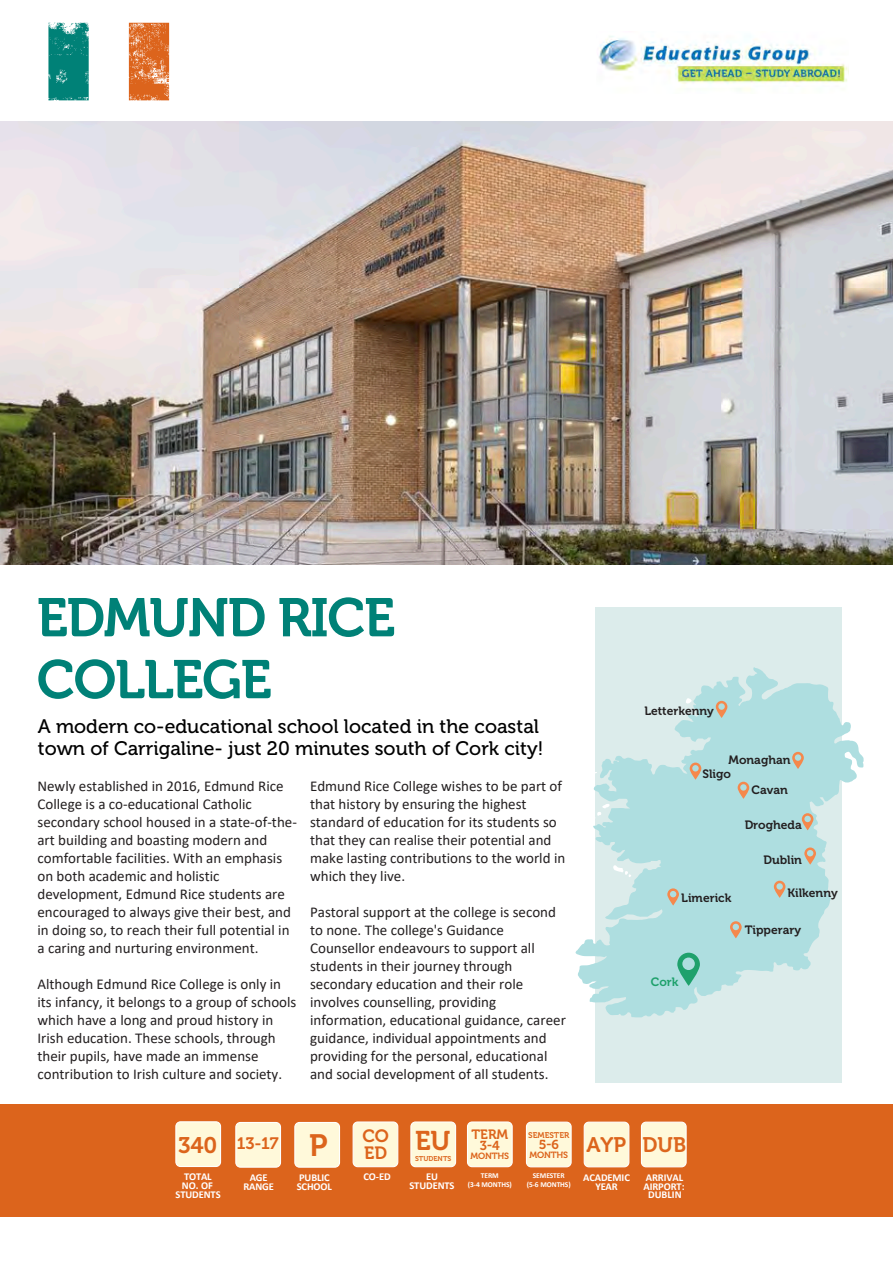
<style>
.page{position:relative;width:893px;height:1263px;background:#fff}
.page>*{position:absolute;margin:0;border:0;box-sizing:border-box;transform-origin:0 0}
.t1{font:54px/61.9px "Museo 700";letter-spacing:-.025em;color:#008177}
.t2{font:27px "Museo 700";color:#dc641c}
.t3{font:22.5px "Museo 700";color:#dc641c}
.t4{font:21px "Museo 700";color:#dc641c}
.t5{font:21px "Museo 700";color:#dd661e}
.t6{font:19.5px/22.2px "Museo 500";color:#000}
.t7{font:17.7px/17.5px "Museo 700";color:#dc641c}
.t8{font:16.5px "Museo 700";color:#dc641c}
.t9{font:15px/18px "Calibri";color:#231f20}
.t10{font:13.5px "Museo 700";color:#dc641c}
.t11{font:12.9px "Museo 700";color:#dc641c}
.t12{font:12px "Museo 700";color:#231f20}
.t13{font:12px "Museo 700";color:#231f20}
.t14{font:12px "Museo 700";color:#1ea16c}
.t15{font:700 10.5px/9px "Calibri";letter-spacing:-.01em;color:#fff;text-align:center}
.t16{font:700 10.5px/9px "Calibri";letter-spacing:-.01em;color:#fff;text-align:center}
.t17{font:9px "Museo 700";letter-spacing:-.025em;color:#dc641c}
.t18{font:8.25px "Museo 700";color:#dc641c}
.t19{font:700 7.5px/9px "Calibri";letter-spacing:-.01em;color:#fff;text-align:center}
.t20{font:6.9px "Museo 700";color:#dc641c}
.s1{font-size:30.75px}
.s2{font-style:inherit}
</style>
<div class="page">
<div style="left:595px;top:607px;width:247px;height:475px;background:#dceceb"></div>
<div style="left:0;top:1104px;width:893px;height:112px;background:#dc641c"></div>
<div style="left:236px;top:1122px;width:44px;height:45px;background:#fff9da;border-radius:5px"></div>
<div style="left:235px;top:1122px;width:46px;height:46px;border:1px solid #fff;border-radius:5px"></div>
<div style="left:295px;top:1122px;width:45px;height:45px;background:#fff9da;border-radius:5px"></div>
<div style="left:294px;top:1122px;width:46px;height:46px;border:1px solid #fff;border-radius:5px"></div>
<div style="left:411px;top:1122px;width:45px;height:45px;background:#fff9da;border-radius:5px"></div>
<div style="left:410px;top:1121px;width:46px;height:46px;border:1px solid #fff;border-radius:5px"></div>
<div style="left:467px;top:1122px;width:45px;height:45px;background:#fff9da;border-radius:5px"></div>
<div style="left:467px;top:1121px;width:46px;height:46px;border:1px solid #fff;border-radius:5px"></div>
<div style="left:526px;top:1122px;width:45px;height:45px;background:#fff9da;border-radius:5px"></div>
<div style="left:526px;top:1121px;width:46px;height:46px;border:1px solid #fff;border-radius:5px"></div>
<div style="left:584px;top:1122px;width:45px;height:45px;background:#fff9da;border-radius:5px"></div>
<div style="left:584px;top:1121px;width:45px;height:46px;border:1px solid #fff;border-radius:5px"></div>
<div style="left:641px;top:1122px;width:45px;height:45px;background:#fff9da;border-radius:5px"></div>
<div style="left:641px;top:1121px;width:46px;height:46px;border:1px solid #fff;border-radius:5px"></div>
<div style="left:353px;top:1122px;width:45px;height:45px;background:#fff9da;border-radius:5px"></div>
<div style="left:353px;top:1121px;width:45px;height:46px;border:1px solid #fff;border-radius:5px"></div>
<svg style="left:129px;top:23px;width:40px;height:78px"></svg>
<svg style="left:48px;top:23px;width:41px;height:78px"></svg>
<svg style="left:576px;top:667px;width:288px;height:350px;fill:#aedee0"></svg>
<svg style="left:589px;top:803px;width:21px;height:17px"></svg>
<svg style="left:686px;top:698px;width:6px;height:6px"></svg>
<svg style="left:667px;top:888px;width:12px;height:17px"></svg>
<svg style="left:804px;top:847px;width:12px;height:17px"></svg>
<svg style="left:730px;top:921px;width:12px;height:17px"></svg>
<svg style="left:774px;top:881px;width:11px;height:17px"></svg>
<svg style="left:738px;top:782px;width:11px;height:17px"></svg>
<svg style="left:792px;top:752px;width:12px;height:17px"></svg>
<svg style="left:690px;top:762px;width:11px;height:18px"></svg>
<svg style="left:716px;top:701px;width:11px;height:17px"></svg>
<svg style="left:677px;top:953px;width:23px;height:33px"></svg>
<svg style="left:802px;top:813px;width:11px;height:17px"></svg>
<img style="left:599px;top:36px;width:249px;height:55px">
<div style="left:176px;top:1122px;width:45px;height:44px;background:#fff9da;border-radius:5px"></div>
<div style="left:175px;top:1121px;width:46px;height:46px;border:1px solid #fff;border-radius:5px"></div>
<img style="left:0;top:122px;width:893px;height:442px">
<h1 class="t1" style="left:37px;top:587px;width:360px">EDMUND RICE<br>COLLEGE</h1>
<h3 class="t6" style="left:38px;top:716px;width:507px">A modern co-educational school located in the coastal town of Carrigaline- just 20 minutes south of Cork city!</h3>
<p class="t9" style="left:37px;top:776px;width:261px">Newly established in 2016, Edmund Rice College is a co-educational Catholic secondary school housed in a state-of-the&shy;art building and boasting modern and comfortable facilities. With an emphasis on both academic and holistic development, Edmund Rice students are encouraged to always give their best, and in doing so, to reach their full potential in a caring and nurturing environment.</p>
<p class="t9" style="left:37px;top:974px;width:260px">Although Edmund Rice College is only in its infancy, it belongs to a group of schools which have a long and proud history in Irish education. These schools, through their pupils, have made an immense contribution to Irish culture and society.</p>
<p class="t9" style="left:310px;top:777px;width:257px">Edmund Rice College wishes to be part of that history by ensuring the highest standard of education for its students so that they can realise their potential and make lasting contributions to the world in which they live.</p>
<p class="t9" style="left:310px;top:903px;width:257px">Pastoral support at the college is second to none. The college's Guidance Counsellor endeavours to support all students in their journey through secondary education and their role involves counselling, providing information, educational guidance, career guidance, individual appointments and providing for the personal, educational and social development of all students.</p>
<p class="t12" style="left:644px;top:704px;width:71px">Letterkenny</p>
<p class="t12" style="left:728px;top:753px;width:64px">Monaghan</p>
<p class="t12" style="left:702px;top:767px;width:30px">Sligo</p>
<p class="t12" style="left:681px;top:891px;width:52px">Limerick</p>
<p class="t12" style="left:751px;top:783px;width:38px">Cavan</p>
<p class="t12" style="left:745px;top:818px;width:59px">Drogheda</p>
<p class="t13" style="left:763px;top:853px;width:40px">Dublin</p>
<p class="t12" style="left:787px;top:886px;width:52px">Kilkenny</p>
<p class="t12" style="left:745px;top:923px;width:58px">Tipperary</p>
<p class="t14" style="left:651px;top:975px;width:29px">Cork</p>
<h3 class="t3" style="left:178px;top:1132px;width:41px">340</h3>
<p class="t16" style="left:184px;top:1172px;width:29px">TOTAL</p>
<p class="t16" style="left:176px;top:1181px;width:47px">NO. OF<br>STUDENTS</p>
<p class="t7" style="left:362px;top:1127px;width:28px">CO<br>ED</p>
<p class="t10" style="left:471px;top:1127px;width:38px">TERM</p>
<p class="t11" style="left:480px;top:1138px;width:21px">3-4</p>
<p class="t17" style="left:471px;top:1151px;width:40px">MONTHS</p>
<h2 class="t2" style="left:415px;top:1125px;width:37px">EU</h2>
<h3 class="t5" style="left:642px;top:1133px;width:45px">DUB</h3>
<p class="t15" style="left:648px;top:1190px;width:35px">DUBLIN</p>
<p class="t18" style="left:528px;top:1131px;width:43px">SEMESTER</p>
<p class="t11" style="left:539px;top:1137px;width:22px">5-6</p>
<p class="t17" style="left:529px;top:1149px;width:40px">MONTHS</p>
<p class="t8" style="left:237px;top:1134px;width:92px">13-17 <span class="s1">P</span></p>
<p class="t4" style="left:586px;top:1133px;width:41px">AY<span class="s2">P</span></p>
<p class="t20" style="left:415px;top:1155px;width:38px">STUDENTS</p>
<p class="t15" style="left:243px;top:1172px;width:32px">AGE<br>RANGE</p>
<p class="t15" style="left:297px;top:1172px;width:37px;text-align:left">PUBLIC<br>SCHOOL</p>
<p class="t15" style="left:410px;top:1172px;width:46px">EU<br>STUDENTS</p>
<p class="t19" style="left:468px;top:1171px;width:46px">TERM<br>(3-4 MONTHS)</p>
<p class="t19" style="left:527px;top:1171px;width:46px">SEMESTER (5-6 MONTHS)</p>
<p class="t15" style="left:583px;top:1172px;width:48px">ACADEMIC<br>YEAR</p>
<p class="t15" style="left:643px;top:1172px;width:43px;text-align:left">ARRIVAL<br>AIRPORT:</p>
<p class="t15" style="left:363px;top:1172px;width:29px">CO-ED</p>
</div>
